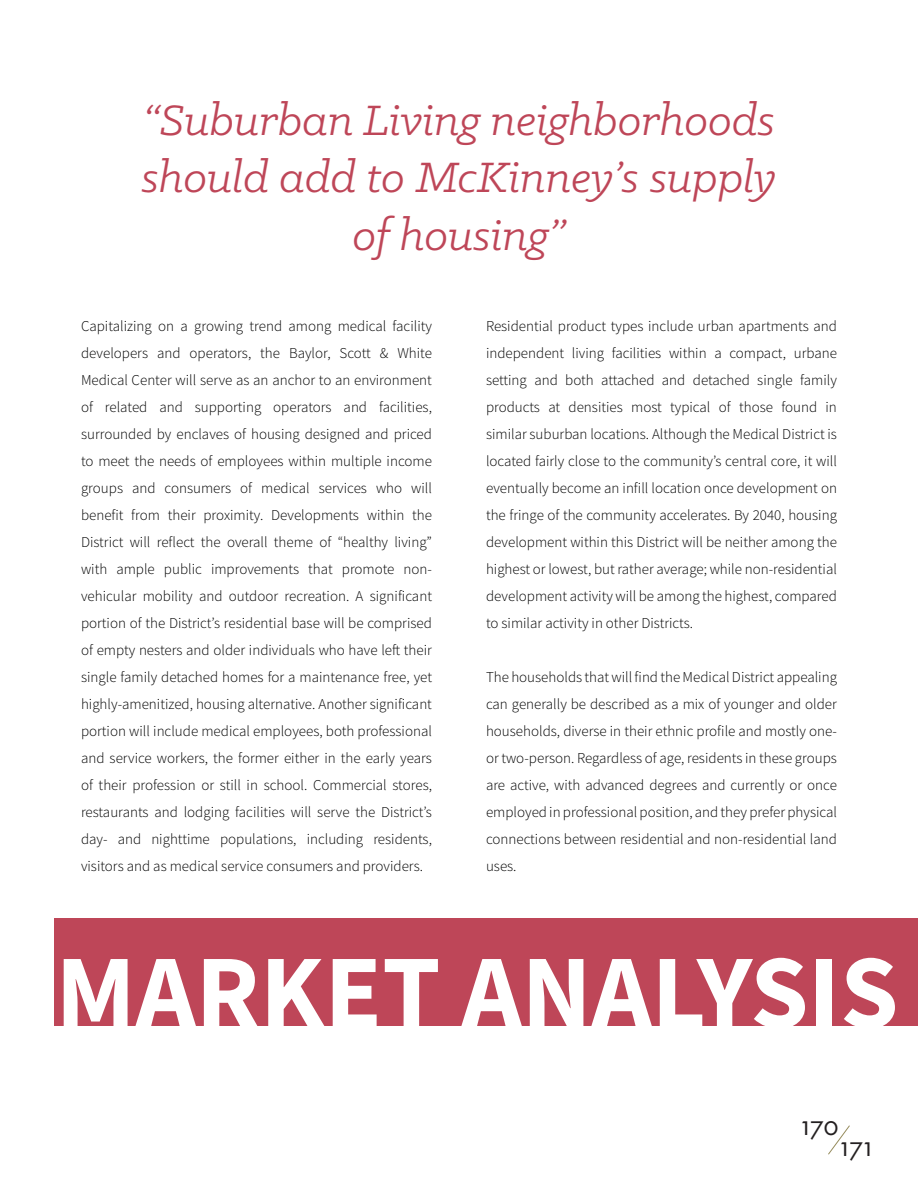
<style>
.page{position:relative;width:918px;height:1188px;background:#fff}
.page>*{position:absolute;margin:0;border:0;box-sizing:border-box;transform-origin:0 0}
.t1{font:700 105px "Source Sans Pro";color:#fff}
.t2{font:italic 48px/57.6px "Klinic Slab";color:#be4658;text-align:center}
.t3{font:27px "Futura SCTOT";letter-spacing:-.025em;color:#231f20}
.t4{font:300 15px/27px "Source Sans Pro";color:#000;text-align:justify}
</style>
<div class="page">
<div style="left:54px;top:918px;width:864px;height:108px;background:#be4658"></div>
<svg style="left:828px;top:1125px;width:22px;height:30px"></svg>
<p class="t2" style="left:142px;top:90px;width:636px">“Suburban Living neighborhoods should add to McKinney’s supply of housing”</p>
<p class="t4" style="left:81px;top:313px;width:353px">Capitalizing on a growing trend among medical facility developers and operators, the Baylor, Scott &amp; White Medical Center will serve as an anchor to an environment of related and supporting operators and facilities, surrounded by enclaves of housing designed and priced to meet the needs of employees within multiple income groups and consumers of medical services who will benefit from their proximity. Developments within the District will reflect the overall theme of “healthy living” with ample public improvements that promote non&shy;vehicular mobility and outdoor recreation. A significant portion of the District’s residential base will be comprised of empty nesters and older individuals who have left their single family detached homes for a maintenance free, yet highly-amenitized, housing alternative. Another significant portion will include medical employees, both professional and service workers, the former either in the early years of their profession or still in school. Commercial stores, restaurants and lodging facilities will serve the District’s day- and nighttime populations, including residents, visitors and as medical service consumers and providers.</p>
<p class="t4" style="left:486px;top:313px;width:353px">Residential product types include urban apartments and independent living facilities within a compact, urbane setting and both attached and detached single family products at densities most typical of those found in similar suburban locations. Although the Medical District is located fairly close to the community’s central core, it will eventually become an infill location once development on the fringe of the community accelerates. By 2040, housing development within this District will be neither among the highest or lowest, but rather average; while non-residential development activity will be among the highest, compared to similar activity in other Districts.</p>
<p class="t4" style="left:486px;top:664px;width:353px">The households that will find the Medical District appealing can generally be described as a mix of younger and older households, diverse in their ethnic profile and mostly one&shy;or two-person. Regardless of age, residents in these groups are active, with advanced degrees and currently or once employed in professional position, and they prefer physical connections between residential and non-residential land uses.</p>
<p class="t1" style="left:56px;top:922px;width:844px">MARKET ANALYSIS</p>
<p class="t3" style="left:801px;top:1111px;width:40px">170</p>
<p class="t3" style="left:840px;top:1132px;width:34px">171</p>
</div>
